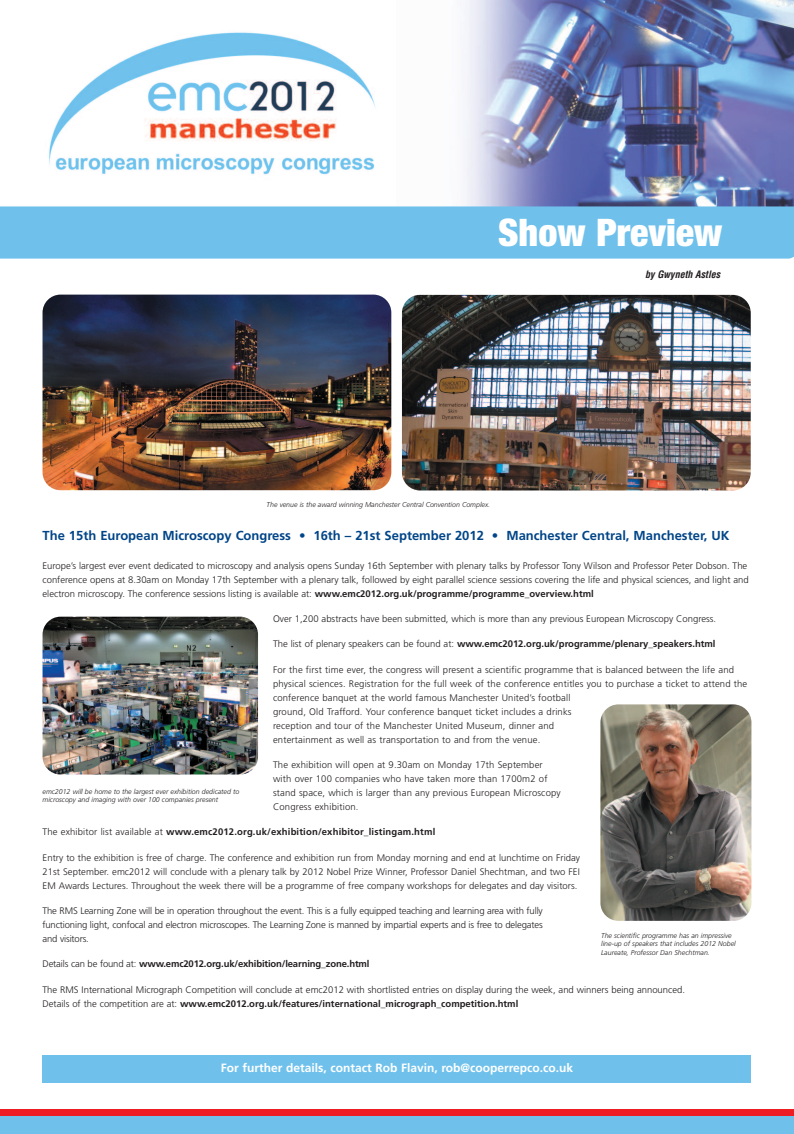
<style>
.page{position:relative;width:794px;height:1134px;background:#fff}
.page>*{position:absolute;margin:0;border:0;box-sizing:border-box;transform-origin:0 0}
.t1{font:900 condensed 38px "Helvetica Neue";color:#fff}
.t2{font:700 13px "Frutiger";color:#014588}
.t3{font:700 12px "Frutiger";color:#fff}
.t4{font:italic 700 condensed 10px "Helvetica";color:#231f20}
.t5{font:300 9.5px/14px "Frutiger";color:#231f20}
.t6{font:700 9.5px "Frutiger";color:#231f20}
.t7{font:italic 300 7px/8.4px "Frutiger";color:#231f20}
.s1{font-weight:700}
.s2{font-weight:300}
</style>
<div class="page">
<img style="left:49px;top:32px;width:326px;height:143px">
<img style="left:462px;top:0;width:332px;height:206px">
<div style="left:0;top:1109px;width:794px;height:7px;background:#ee1d23"></div>
<div style="left:0;top:206px;width:794px;height:53px;background:#6fc1ec"></div>
<div style="left:0;top:1116px;width:794px;height:18px;background:#6fc1ec"></div>
<img style="left:402px;top:295px;width:348px;height:195px;border-radius:18px">
<img style="left:600px;top:704px;width:151px;height:217px;border-radius:18px">
<img style="left:43px;top:295px;width:348px;height:195px;border-radius:18px">
<img style="left:43px;top:617px;width:215px;height:157px;border-radius:18px">
<div style="left:43px;top:1055px;width:708px;height:28px;background:#6fc1ec"></div>
<h1 class="t1" style="left:498px;top:209px;width:226px">Show Preview</h1>
<p class="t7" style="left:267px;top:500px;width:225px">The venue is the award winning Manchester Central Convention Complex.</p>
<p class="t4" style="left:645px;top:270px;width:76px">by Gwyneth Astles</p>
<h2 class="t2" style="left:43px;top:531px;width:688px">The 15th European Microscopy Congress • 16th – 21st September 2012 • Manchester Central, Manchester, UK</h2>
<p class="t5" style="left:43px;top:559px;width:707px">Europe’s largest ever event dedicated to microscopy and analysis opens Sunday 16th September with plenary talks by Professor Tony Wilson and Professor Peter Dobson. The conference opens at 8.30am on Monday 17th September with a plenary talk, followed by eight parallel science sessions covering the life and physical sciences, and light and electron microscopy. The conference sessions listing is available at: <span class="s1">www.emc2012.org.uk/programme/programme_overview.html</span></p>
<p class="t5" style="left:273px;top:612px;width:444px">Over 1,200 abstracts have been submitted, which is more than any previous European Microscopy Congress.</p>
<p class="t6" style="left:273px;top:640px;width:444px"><span class="s2">The list of plenary speakers can be found at:</span> www.emc2012.org.uk/programme/plenary_speakers.html</p>
<p class="t5" style="left:273px;top:663px;width:476px">For the first time ever, the congress will present a scientific programme that is balanced between the life and physical sciences. Registration for the full week of the conference entitles you to purchase a ticket to attend the conference banquet at the world famous Manchester United’s football<br>ground, Old Trafford. Your conference banquet ticket includes a drinks<br>reception and tour of the Manchester United Museum, dinner and<br>entertainment as well as transportation to and from the venue.</p>
<p class="t5" style="left:273px;top:758px;width:289px">The exhibition will open at 9.30am on Monday 17th September with over 100 companies who have taken more than 1700m2 of stand space, which is larger than any previous European Microscopy Congress exhibition.</p>
<p class="t6" style="left:43px;top:828px;width:394px"><span class="s2">The exhibitor list available at</span> www.emc2012.org.uk/exhibition/exhibitor_listingam.html</p>
<p class="t5" style="left:43px;top:851px;width:539px;text-align:justify">Entry to the exhibition is free of charge. The conference and exhibition run from Monday morning and end at lunchtime on Friday 21st September. emc2012 will conclude with a plenary talk by 2012 Nobel Prize Winner, Professor Daniel Shechtman, and two FEI EM Awards Lectures. Throughout the week there will be a programme of free company workshops for delegates and day visitors.</p>
<p class="t5" style="left:43px;top:904px;width:502px;text-align:justify">The RMS Learning Zone will be in operation throughout the event. This is a fully equipped teaching and learning area with fully functioning light, confocal and electron microscopes. The Learning Zone is manned by impartial experts and is free to delegates and visitors.</p>
<p class="t6" style="left:43px;top:960px;width:328px"><span class="s2">Details can be found at:</span> www.emc2012.org.uk/exhibition/learning_zone.html</p>
<p class="t5" style="left:43px;top:983px;width:644px">The RMS International Micrograph Competition will conclude at emc2012 with shortlisted entries on display during the week, and winners being announced.<br>Details of the competition are at: <span class="s1">www.emc2012.org.uk/features/international_micrograph_competition.html</span></p>
<p class="t7" style="left:43px;top:788px;width:198px">emc2012 will be home to the largest ever exhibition dedicated to microscopy and imaging with over 100 companies present</p>
<p class="t7" style="left:601px;top:932px;width:136px">The scientific programme has an impressive line-up of speakers that includes 2012 Nobel<br>Laureate, Professor Dan Shechtman.</p>
<p class="t3" style="left:221px;top:1063px;width:354px">For further details, contact Rob Flavin, rob@cooperrepco.co.uk</p>
</div>
